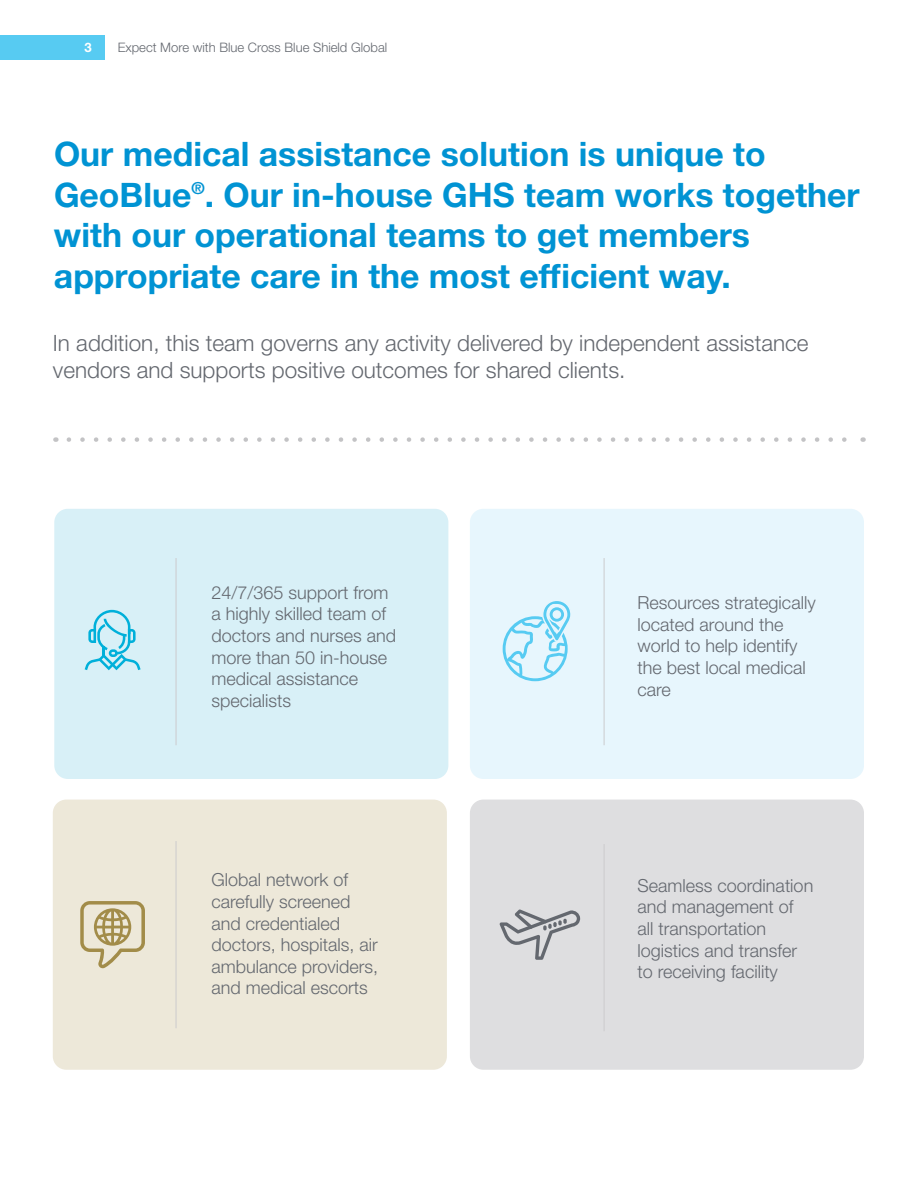
<style>
.page{position:relative;width:918px;height:1188px;background:#fff}
.page>*{position:absolute;margin:0;border:0;box-sizing:border-box;transform-origin:0 0}
.t1{font:700 33.75px/40.5px "Helvetica Neue LT Std";color:#0093d3}
.t2{font:300 22.5px/27px "Helvetica Neue LT Std";color:#64686f}
.t3{font:300 18px/21.6px "Helvetica Neue LT Std";color:#64686f}
.t4{font:300 13.05px "Helvetica Neue LT Std";color:#64686f}
.t5{font:700 13.05px "Helvetica Neue LT Std";color:#fff}
</style>
<div class="page">
<div style="left:54px;top:509px;width:394px;height:270px;background:#d8f0f7;border-radius:14px"></div>
<div style="left:470px;top:509px;width:394px;height:270px;background:#e7f6fd;border-radius:14px"></div>
<div style="left:470px;top:800px;width:394px;height:270px;background:#dedee0;border-radius:14px"></div>
<div style="left:53px;top:800px;width:394px;height:270px;background:#ede8d9;border-radius:14px"></div>
<svg style="left:69px;top:437px;width:778px;height:5px"></svg>
<svg style="left:85px;top:610px;width:56px;height:60px"></svg>
<svg style="left:80px;top:901px;width:65px;height:67px"></svg>
<svg style="left:503px;top:601px;width:68px;height:80px"></svg>
<svg style="left:500px;top:909px;width:80px;height:51px"></svg>
<div style="left:0;top:35px;width:105px;height:25px;background:#57cbf2"></div>
<hr style="left:176px;top:558px;width:1px;height:187px;background:#cccbcd">
<hr style="left:176px;top:841px;width:1px;height:187px;background:#cccbcd">
<hr style="left:604px;top:558px;width:1px;height:187px;background:#cccbcd">
<hr style="left:604px;top:844px;width:1px;height:187px;background:#cccbcd">
<p class="t5" style="left:84px;top:40px;width:9px">3</p>
<p class="t4" style="left:118px;top:39px;width:271px">Expect More with Blue Cross Blue Shield Global</p>
<h1 class="t1" style="left:54px;top:133px;width:807px">Our medical assistance solution is unique to GeoBlue<sup>®</sup>. Our in-house GHS team works together with our operational teams to get members appropriate care in the most efficient way.</h1>
<p class="t2" style="left:53px;top:329px;width:757px">In addition, this team governs any activity delivered by independent assistance vendors and supports positive outcomes for shared clients.</p>
<p class="t3" style="left:211px;top:581px;width:186px">24/7/365 support from a highly skilled team of doctors and nurses and more than 50 in-house medical assistance specialists</p>
<p class="t3" style="left:211px;top:869px;width:168px">Global network of carefully screened and credentialed doctors, hospitals, air ambulance providers, and medical escorts</p>
<p class="t3" style="left:638px;top:592px;width:180px">Resources strategically located around the world to help identify the best local medical care</p>
<p class="t3" style="left:638px;top:874px;width:177px">Seamless coordination and management of all transportation logistics and transfer to receiving facility</p>
</div>
